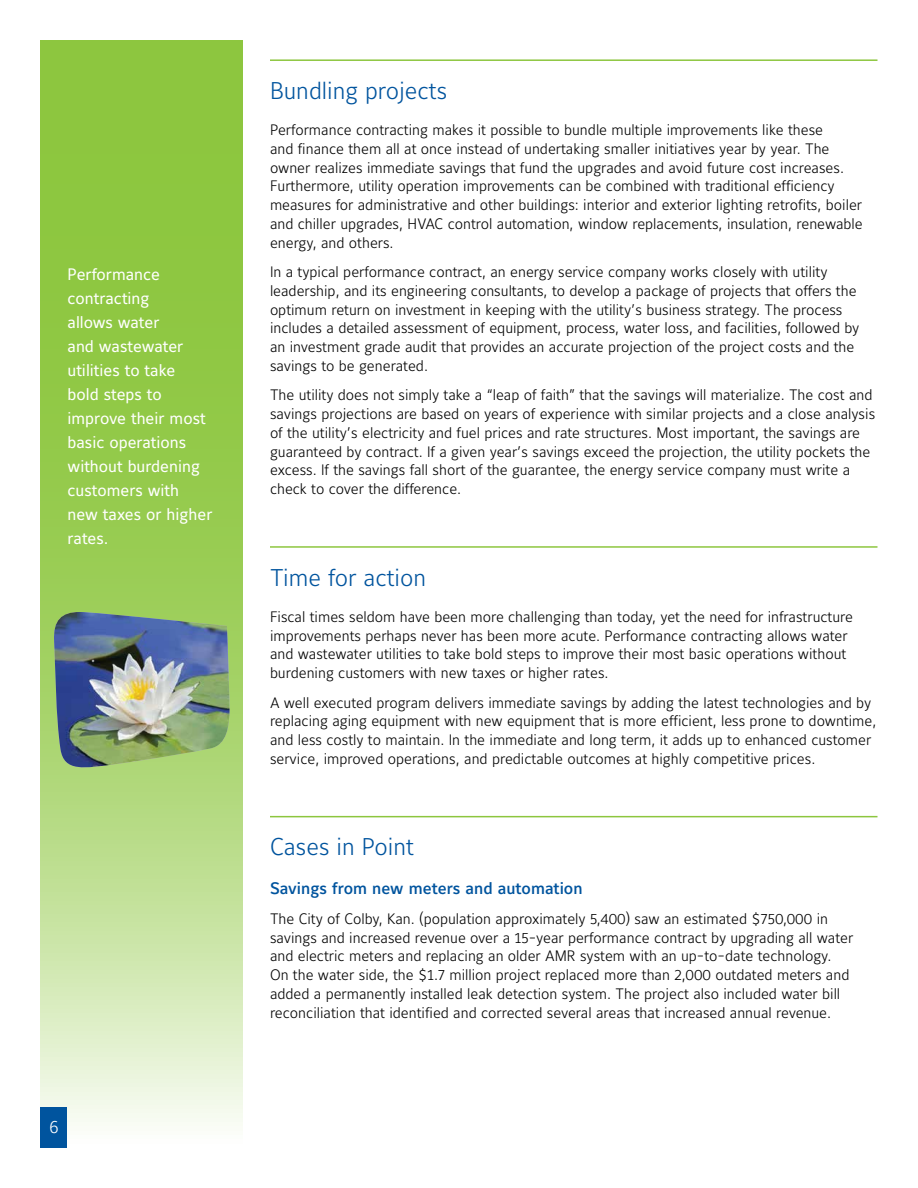
<style>
.page{position:relative;width:918px;height:1188px;background:#fff}
.page>*{position:absolute;margin:0;border:0;box-sizing:border-box;transform-origin:0 0}
.t1{font:24px "Maurea Light Lf";color:#00549e}
.t2{font:18px "Maurea Light Lf";color:#fff}
.t3{font:16.5px/24px "Maurea Regular Lf";color:#fff}
.t4{font:16.5px "Maurea Medium Lf";color:#00549e}
.t5{font:15px/18.8px "Maurea Light Lf";color:#000}
</style>
<div class="page">
<svg style="left:40px;top:40px;width:203px;height:1086px;background:#a8d46d"></svg>
<div style="left:40px;top:1107px;width:28px;height:41px;background:#00549e"></div>
<hr style="left:270px;top:59px;width:608px;height:2px;background:#8dc63f">
<hr style="left:270px;top:546px;width:608px;height:2px;background:#8dc63f">
<hr style="left:270px;top:816px;width:608px;height:1px;background:#8dc63f">
<svg style="left:53px;top:611px;width:180px;height:161px"></svg>
<img style="left:54px;top:612px;width:176px;height:157px">
<p class="t3" style="left:68px;top:263px;width:146px">Performance contracting<br>allows water<br>and wastewater utilities to take<br>bold steps to improve their most basic operations without burdening customers with new taxes or higher rates.</p>
<p class="t2" style="left:50px;top:1117px;width:11px">6</p>
<h1 class="t1" style="left:270px;top:77px;width:179px">Bundling projects</h1>
<p class="t5" style="left:270px;top:121px;width:594px">Performance contracting makes it possible to bundle multiple improvements like these<br>and finance them all at once instead of undertaking smaller initiatives year by year. The owner realizes immediate savings that fund the upgrades and avoid future cost increases.<br>Furthermore, utility operation improvements can be combined with traditional efficiency measures for administrative and other buildings: interior and exterior lighting retrofits, boiler and chiller upgrades, HVAC control automation, window replacements, insulation, renewable energy, and others.</p>
<p class="t5" style="left:270px;top:263px;width:591px">In a typical performance contract, an energy service company works closely with utility leadership, and its engineering consultants, to develop a package of projects that offers the optimum return on investment in keeping with the utility’s business strategy. The process includes a detailed assessment of equipment, process, water loss, and facilities, followed by an investment grade audit that provides an accurate projection of the project costs and the savings to be generated.</p>
<p class="t5" style="left:270px;top:387px;width:607px">The utility does not simply take a “leap of faith” that the savings will materialize. The cost and savings projections are based on years of experience with similar projects and a close analysis of the utility’s electricity and fuel prices and rate structures. Most important, the savings are guaranteed by contract. If a given year’s savings exceed the projection, the utility pockets the excess. If the savings fall short of the guarantee, the energy service company must write a check to cover the difference.</p>
<h1 class="t1" style="left:270px;top:564px;width:158px">Time for action</h1>
<p class="t5" style="left:270px;top:608px;width:585px">Fiscal times seldom have been more challenging than today, yet the need for infrastructure improvements perhaps never has been more acute. Performance contracting allows water and wastewater utilities to take bold steps to improve their most basic operations without burdening customers with new taxes or higher rates.</p>
<p class="t5" style="left:270px;top:694px;width:608px">A well executed program delivers immediate savings by adding the latest technologies and by replacing aging equipment with new equipment that is more efficient, less prone to downtime, and less costly to maintain. In the immediate and long term, it adds up to enhanced customer service, improved operations, and predictable outcomes at highly competitive prices.</p>
<h1 class="t1" style="left:270px;top:833px;width:145px">Cases in Point</h1>
<p class="t4" style="left:270px;top:879px;width:314px">Savings from new meters and automation</p>
<p class="t5" style="left:270px;top:910px;width:585px">The City of Colby, Kan. (population approximately 5,400) saw an estimated $750,000 in savings and increased revenue over a 15-year performance contract by upgrading all water and electric meters and replacing an older AMR system with an up-to-date technology.<br>On the water side, the $1.7 million project replaced more than 2,000 outdated meters and added a permanently installed leak detection system. The project also included water bill reconciliation that identified and corrected several areas that increased annual revenue.</p>
</div>
